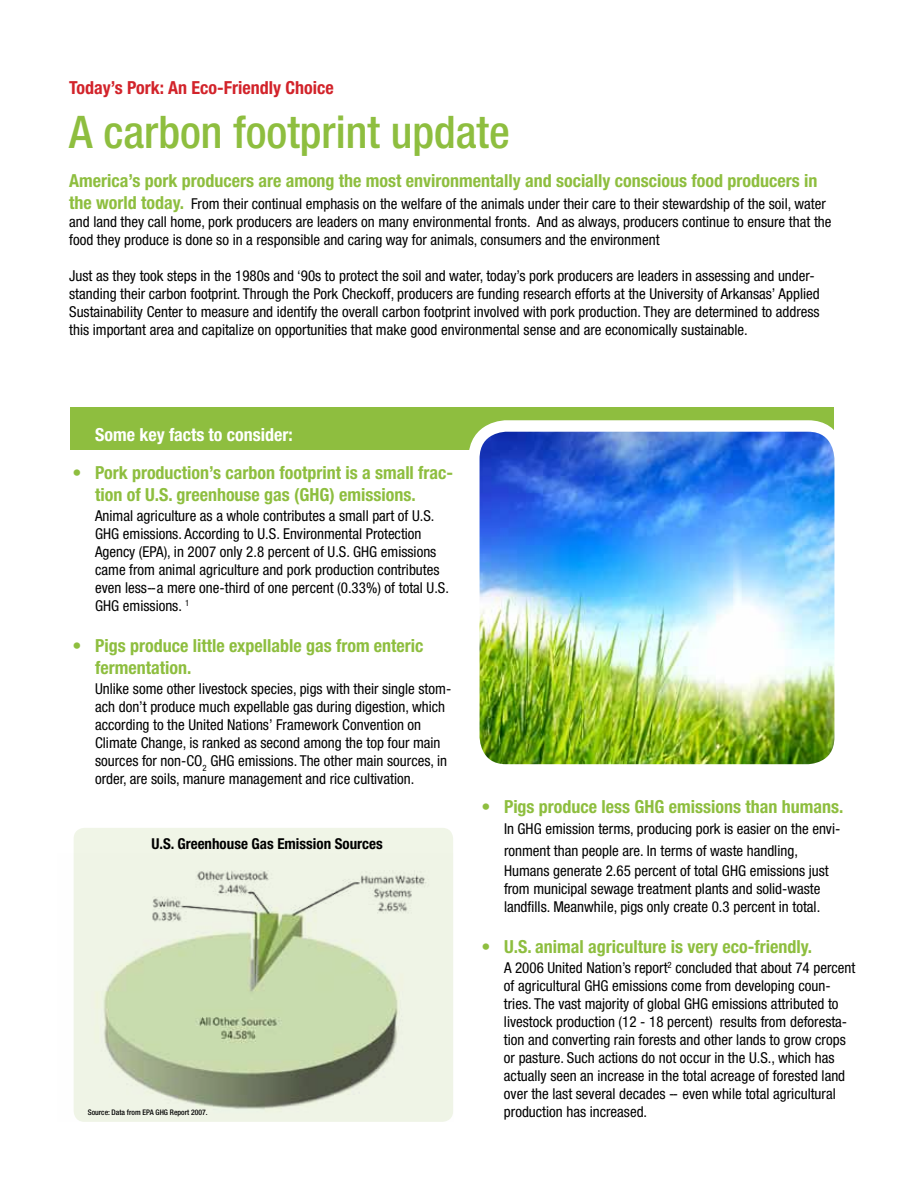
<style>
.page{position:relative;width:918px;height:1188px;background:#fff}
.page>*{position:absolute;margin:0;border:0;box-sizing:border-box;transform-origin:0 0}
.t1{font:500 condensed 45px "Helvetica Neue LT Std";color:#8ebe3f}
.t2{font:700 condensed 18px/21.6px "Helvetica Neue LT Std";color:#8ebe3f}
.t3{font:700 condensed 18px "Helvetica Neue LT Std";color:#d2232a}
.t4{font:700 condensed 18px "Helvetica Neue LT Std";color:#fff}
.t5{font:condensed 15px/18px "Helvetica Neue LT Std";color:#000}
.t6{font:700 condensed 15px "Helvetica Neue LT Std";color:#000}
.t7{font:500 condensed 7.65px "Helvetica Neue LT Std";color:#000}
.s1{font-weight:700;font-size:18px;color:#8ebe3f}
</style>
<div class="page">
<div style="left:70px;top:408px;width:764px;height:42px;background:#8ebe3f"></div>
<img style="left:480px;top:432px;width:354px;height:332px">
<div style="left:468px;top:420px;width:378px;height:356px;border:11px solid #fff;border-radius:32px"></div>
<div style="left:74px;top:828px;width:379px;height:294px;background:#f0f5e7;border-radius:11px"></div>
<img style="left:74px;top:870px;width:379px;height:250px">
<p class="t3" style="left:69px;top:77px;width:266px">Today’s Pork: An Eco-Friendly Choice</p>
<h1 class="t1" style="left:69px;top:105px;width:442px">A carbon footprint update</h1>
<p class="t2" style="left:69px;top:170px;width:750px">America’s pork producers are among the most environmentally and socially conscious food producers in</p>
<p class="t5" style="left:69px;top:195px;width:764px"><span class="s1">the world today.</span> From their continual emphasis on the welfare of the animals under their care to their stewardship of the soil, water and land they call home, pork producers are leaders on many environmental fronts. And as always, producers continue to ensure that the food they produce is done so in a responsible and caring way for animals, consumers and the environment</p>
<p class="t5" style="left:69px;top:267px;width:752px">Just as they took steps in the 1980s and ‘90s to protect the soil and water, today’s pork producers are leaders in assessing and under&shy;standing their carbon footprint. Through the Pork Checkoff, producers are funding research efforts at the University of Arkansas’ Applied Sustainability Center to measure and identify the overall carbon footprint involved with pork production. They are determined to address this important area and capitalize on opportunities that make good environmental sense and are economically sustainable.</p>
<p class="t4" style="left:95px;top:423px;width:199px">Some key facts to consider:</p>
<p class="t2" style="left:95px;top:462px;width:360px;text-indent:-22px">• Pork production’s carbon footprint is a small frac&shy;tion of U.S. greenhouse gas (GHG) emissions.</p>
<p class="t5" style="left:95px;top:506px;width:355px">Animal agriculture as a whole contributes a small part of U.S.<br>GHG emissions. According to U.S. Environmental Protection Agency (EPA), in 2007 only 2.8 percent of U.S. GHG emissions came from animal agriculture and pork production contributes even less--a mere one-third of one percent (0.33%) of total U.S.<br>GHG emissions. <sup>1</sup></p>
<p class="t2" style="left:95px;top:635px;width:330px;text-indent:-22px">• Pigs produce little expellable gas from enteric fermentation.</p>
<p class="t5" style="left:95px;top:679px;width:358px">Unlike some other livestock species, pigs with their single stom&shy;ach don’t produce much expellable gas during digestion, which according to the United Nations’ Framework Convention on Climate Change, is ranked as second among the top four main sources for non-CO<sub>2</sub> GHG emissions. The other main sources, in order, are soils, manure management and rice cultivation.</p>
<p class="t6" style="left:151px;top:834px;width:233px">U.S. Greenhouse Gas Emission Sources</p>
<p class="t7" style="left:88px;top:1108px;width:122px">Source: Data from EPA GHG Report 2007.</p>
<p class="t2" style="left:482px;top:795px;width:363px">• Pigs produce less GHG emissions than humans.</p>
<p class="t5" style="left:504px;top:818px;width:338px;line-height:21.6px">In GHG emission terms, producing pork is easier on the envi&shy;ronment than people are. In terms of waste handling,</p>
<p class="t5" style="left:504px;top:861px;width:326px">Humans generate 2.65 percent of total GHG emissions just from municipal sewage treatment plants and solid-waste landfills. Meanwhile, pigs only create 0.3 percent in total.</p>
<p class="t2" style="left:482px;top:936px;width:332px">• U.S. animal agriculture is very eco-friendly.</p>
<p class="t5" style="left:504px;top:959px;width:353px">A 2006 United Nation’s report<sup>2</sup> concluded that about 74 percent of agricultural GHG emissions come from developing coun&shy;tries. The vast majority of global GHG emissions attributed to livestock production (12 - 18 percent) results from deforesta&shy;tion and converting rain forests and other lands to grow crops or pasture. Such actions do not occur in the U.S., which has actually seen an increase in the total acreage of forested land over the last several decades -- even while total agricultural production has increased.</p>
</div>
